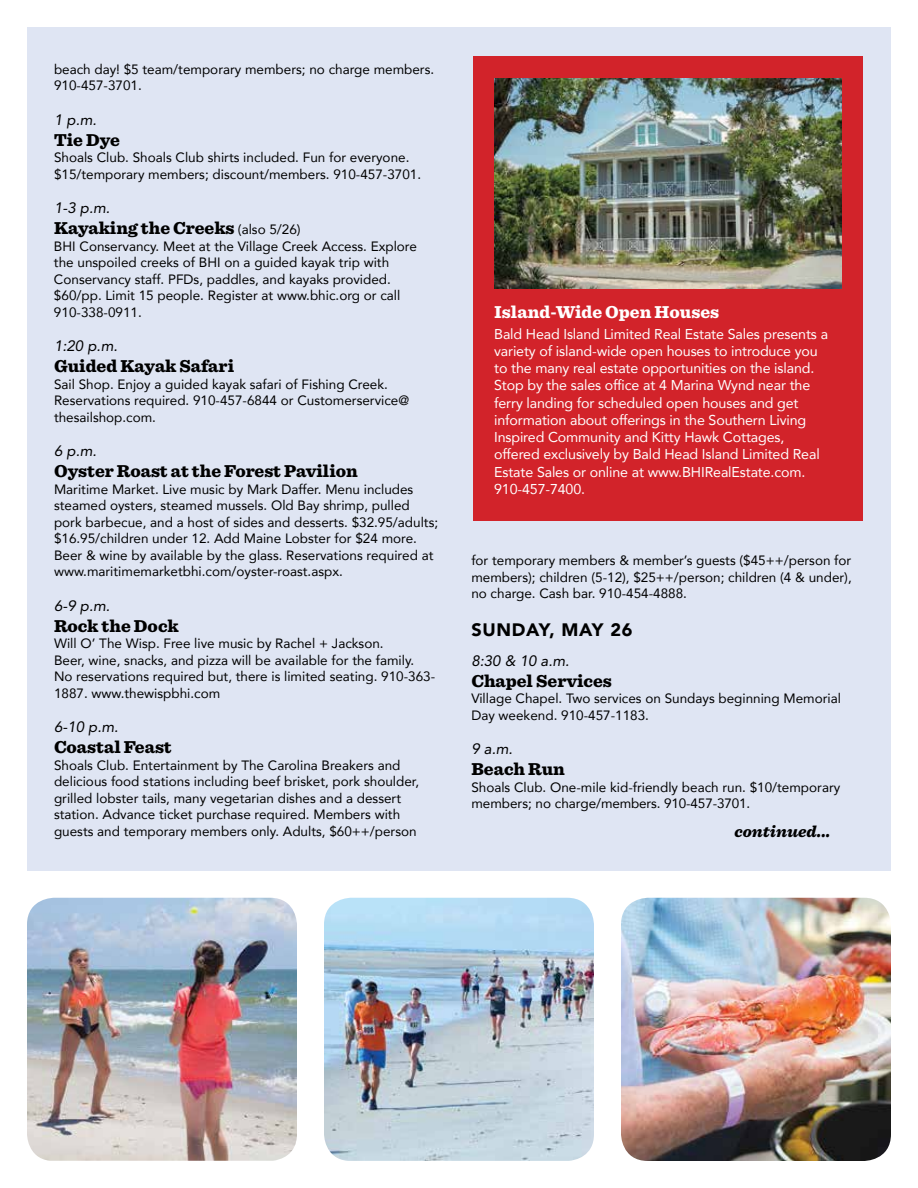
<style>
.page{position:relative;width:918px;height:1188px;background:#fff}
.page>*{position:absolute;margin:0;border:0;box-sizing:border-box;transform-origin:0 0}
.t1{font:900 18px "Sentinel";color:#000}
.t2{font:900 18px "Sentinel";color:#fff}
.t3{font:900 18px "Avenir";letter-spacing:.04em;color:#000}
.t4{font:italic 900 16.5px "Sentinel";color:#000}
.t5{font:italic 15px "Avenir LT Std";color:#000}
.t6{font:14.25px/17.2px "Avenir";letter-spacing:-.01em;color:#fff}
.t7{font:13.5px/16.5px "Avenir";color:#000}
.s1{font-family:"Avenir";font-weight:400;font-size:13.5px}
</style>
<div class="page">
<img style="left:27px;top:898px;width:270px;height:263px">
<img style="left:621px;top:898px;width:270px;height:263px">
<img style="left:324px;top:898px;width:270px;height:263px">
<div style="left:27px;top:27px;width:864px;height:844px;background:#dfe5f3"></div>
<div style="left:473px;top:56px;width:390px;height:465px;background:#d2232a"></div>
<img style="left:494px;top:79px;width:347px;height:209px">
<p class="t7" style="left:54px;top:60px;width:382px">beach day! $5 team/temporary members; no charge members.<br>910-457-3701.</p>
<p class="t5" style="left:54px;top:111px;width:44px">1 p.m.</p>
<h1 class="t1" style="left:54px;top:125px;width:67px">Tie Dye</h1>
<p class="t7" style="left:54px;top:149px;width:369px">Shoals Club. Shoals Club shirts included. Fun for everyone. $15/temporary members; discount/members. 910-457-3701.</p>
<p class="t5" style="left:54px;top:199px;width:58px">1-3 p.m.</p>
<h1 class="t1" style="left:54px;top:214px;width:248px">Kayaking the Creeks <span class="s1">(also 5/26)</span></h1>
<p class="t7" style="left:54px;top:237px;width:364px">BHI Conservancy. Meet at the Village Creek Access. Explore the unspoiled creeks of BHI on a guided kayak trip with Conservancy staff. PFDs, paddles, and kayaks provided. $60/pp. Limit 15 people. Register at www.bhic.org or call 910-338-0911.</p>
<p class="t5" style="left:54px;top:337px;width:65px">1:20 p.m.</p>
<h1 class="t1" style="left:54px;top:352px;width:182px">Guided Kayak Safari</h1>
<p class="t7" style="left:54px;top:375px;width:357px">Sail Shop. Enjoy a guided kayak safari of Fishing Creek.<br>Reservations required. 910-457-6844 or Customerservice@ thesailshop.com.</p>
<p class="t5" style="left:54px;top:442px;width:44px">6 p.m.</p>
<h1 class="t1" style="left:54px;top:457px;width:305px">Oyster Roast at the Forest Pavilion</h1>
<p class="t7" style="left:54px;top:480px;width:386px">Maritime Market. Live music by Mark Daffer. Menu includes steamed oysters, steamed mussels. Old Bay shrimp, pulled pork barbecue, and a host of sides and desserts. $32.95/adults; $16.95/children under 12. Add Maine Lobster for $24 more.<br>Beer &amp; wine by available by the glass. Reservations required at www.maritimemarketbhi.com/oyster-roast.aspx.</p>
<p class="t5" style="left:54px;top:597px;width:58px">6-9 p.m.</p>
<h1 class="t1" style="left:54px;top:611px;width:126px">Rock the Dock</h1>
<p class="t7" style="left:54px;top:635px;width:383px">Will O’ The Wisp. Free live music by Rachel + Jackson.<br>Beer, wine, snacks, and pizza will be available for the family.<br>No reservations required but, there is limited seating. 910-363- 1887. www.thewispbhi.com</p>
<p class="t5" style="left:54px;top:718px;width:66px">6-10 p.m.</p>
<h1 class="t1" style="left:54px;top:733px;width:119px">Coastal Feast</h1>
<p class="t7" style="left:54px;top:756px;width:367px">Shoals Club. Entertainment by The Carolina Breakers and delicious food stations including beef brisket, pork shoulder, grilled lobster tails, many vegetarian dishes and a dessert station. Advance ticket purchase required. Members with guests and temporary members only. Adults, $60++/person</p>
<h1 class="t2" style="left:494px;top:298px;width:227px">Island-Wide Open Houses</h1>
<p class="t6" style="left:494px;top:325px;width:335px">Bald Head Island Limited Real Estate Sales presents a variety of island-wide open houses to introduce you to the many real estate opportunities on the island.<br>Stop by the sales office at 4 Marina Wynd near the ferry landing for scheduled open houses and get information about offerings in the Southern Living Inspired Community and Kitty Hawk Cottages, offered exclusively by Bald Head Island Limited Real Estate Sales or online at www.BHIRealEstate.com.<br>910-457-7400.</p>
<p class="t7" style="left:471px;top:552px;width:382px;text-align:justify">for temporary members &amp; member’s guests ($45++/person for members); children (5-12), $25++/person; children (4 &amp; under), no charge. Cash bar. 910-454-4888.</p>
<h1 class="t3" style="left:471px;top:614px;width:162px">SUNDAY, MAY 26</h1>
<p class="t5" style="left:471px;top:652px;width:100px">8:30 &amp; 10 a.m.</p>
<h1 class="t1" style="left:471px;top:667px;width:142px">Chapel Services</h1>
<p class="t7" style="left:471px;top:690px;width:371px">Village Chapel. Two services on Sundays beginning Memorial<br>Day weekend. 910-457-1183.</p>
<p class="t5" style="left:471px;top:741px;width:43px">9 a.m.</p>
<h1 class="t1" style="left:471px;top:755px;width:95px">Beach Run</h1>
<p class="t7" style="left:471px;top:779px;width:370px">Shoals Club. One-mile kid-friendly beach run. $10/temporary members; no charge/members. 910-457-3701.</p>
<p class="t4" style="left:734px;top:819px;width:98px">continued...</p>
</div>
